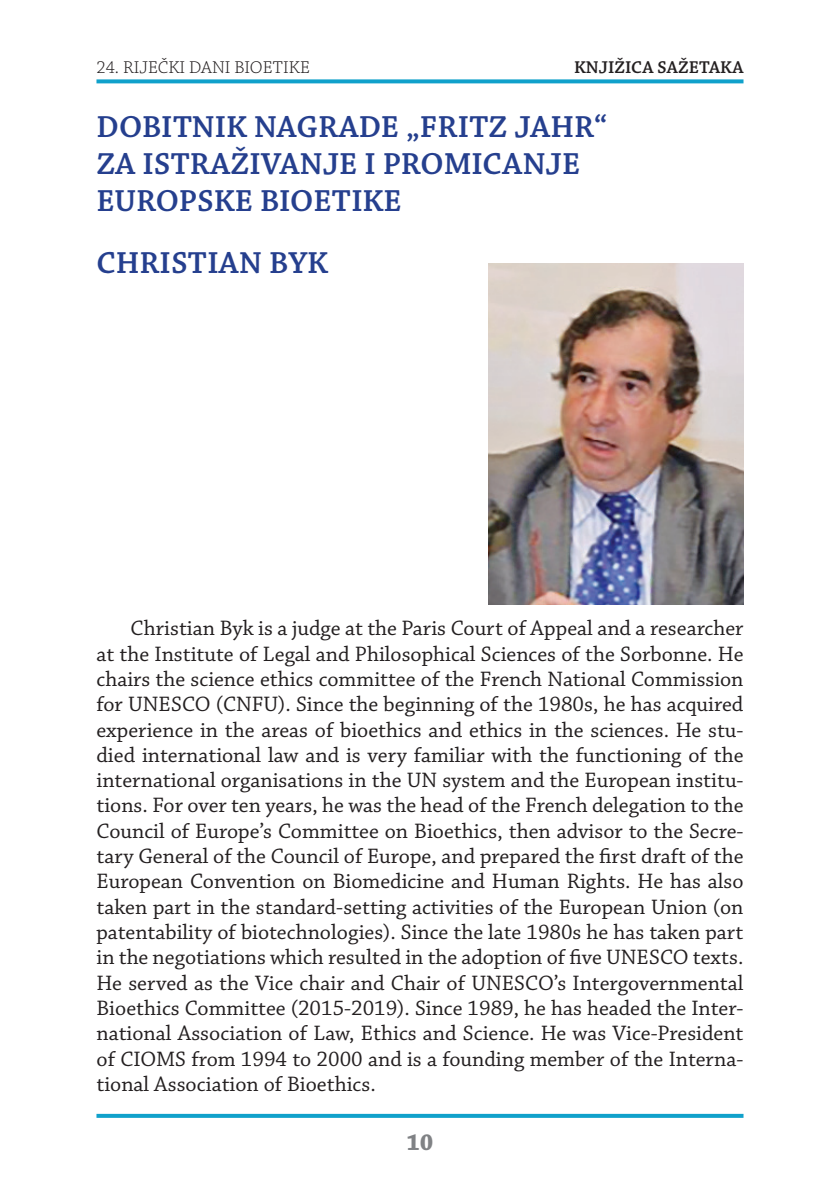
<style>
.page{position:relative;width:840px;height:1191px;background:#fff}
.page>*{position:absolute;margin:0;border:0;box-sizing:border-box;transform-origin:0 0}
.Nasl_16{font:600 32px/36.8px "Chaparral Pro";color:#253f8e}
.t1{font:700 24px "Chaparral Pro";color:#808285}
.txt_HR{font:22px/25.4px "Chaparral Pro";color:#231f20;text-align:justify}
.t2{font:300 18px "Chaparral Pro";color:#231f20}
.t3{font:600 18px "Chaparral Pro";color:#231f20}
</style>
<div class="page">
<svg style="left:96px;top:79px;width:647px;height:4px;background:#27aad0"></svg>
<svg style="left:96px;top:1113px;width:647px;height:4px;background:#43b5d6"></svg>
<img style="left:488px;top:264px;width:255px;height:340px">
<p class="t2" style="left:96px;top:58px;width:215px">24. RIJEČKI DANI BIOETIKE</p>
<p class="t3" style="left:573px;top:57px;width:171px">KNJIŽICA SAŽETAKA</p>
<p class="Nasl_16" style="left:96px;top:110px;width:512px">DOBITNIK NAGRADE „FRITZ JAHR“<br>ZA ISTRAŽIVANJE I PROMICANJE<br>EUROPSKE BIOETIKE</p>
<p class="Nasl_16" style="left:96px;top:245px;width:233px">CHRISTIAN BYK</p>
<p class="txt_HR" style="left:96px;top:616px;width:648px;text-indent:34px">Christian Byk is a judge at the Paris Court of Appeal and a researcher at the Institute of Legal and Philosophical Sciences of the Sorbonne. He chairs the science ethics committee of the French National Commission for UNESCO (CNFU). Since the beginning of the 1980s, he has acquired experience in the areas of bioethics and ethics in the sciences. He stu&shy;died international law and is very familiar with the functioning of the international organisations in the UN system and the European institu&shy;tions. For over ten years, he was the head of the French delegation to the Council of Europe’s Committee on Bioethics, then advisor to the Secre&shy;tary General of the Council of Europe, and prepared the first draft of the European Convention on Biomedicine and Human Rights. He has also taken part in the standard-setting activities of the European Union (on patentability of biotechnologies). Since the late 1980s he has taken part in the negotiations which resulted in the adoption of five UNESCO texts.<br>He served as the Vice chair and Chair of UNESCO’s Intergovernmental Bioethics Committee (2015-2019). Since 1989, he has headed the Inter&shy;national Association of Law, Ethics and Science. He was Vice-President of CIOMS from 1994 to 2000 and is a founding member of the Interna&shy;tional Association of Bioethics.</p>
<p class="t1" style="left:406px;top:1128px;width:29px">10</p>
</div>
